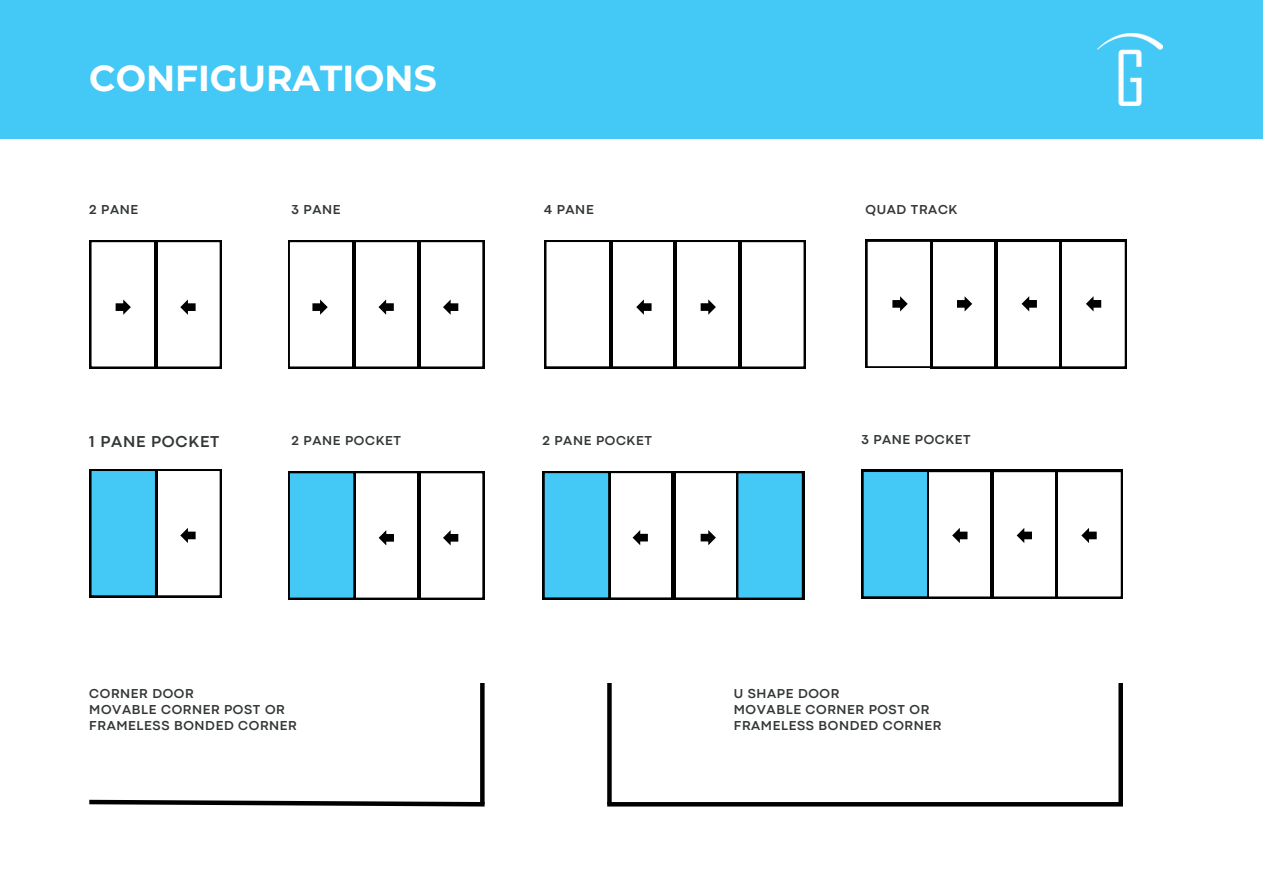
<style>
.page{position:relative;width:1263px;height:894px;background:#fff}
.page>*{position:absolute;margin:0;border:0;box-sizing:border-box;transform-origin:0 0}
.t1{font:700 36px "Montserrat";color:#fff}
.t2{font:700 16.5px "Codec Pro";letter-spacing:.045em;color:#333738}
.t3{font:700 13.5px/15.8px "Codec Pro";letter-spacing:.045em;color:#333738}
</style>
<div class="page">
<div style="left:0;top:0;width:1263px;height:138px;background:#44c8f5"></div>
<svg style="left:90px;top:240px;width:132px;height:128px"></svg>
<svg style="left:89px;top:469px;width:1px;height:128px"></svg>
<svg style="left:288px;top:240px;width:197px;height:128px"></svg>
<svg style="left:545px;top:240px;width:261px;height:128px"></svg>
<svg style="left:865px;top:239px;width:262px;height:129px"></svg>
<svg style="left:861px;top:469px;width:262px;height:129px"></svg>
<svg style="left:288px;top:471px;width:197px;height:128px"></svg>
<svg style="left:90px;top:469px;width:132px;height:128px"></svg>
<svg style="left:543px;top:471px;width:261px;height:128px"></svg>
<svg style="left:89px;top:799px;width:396px;height:8px"></svg>
<div style="left:480px;top:682px;width:5px;height:122px;background:#000"></div>
<div style="left:607px;top:801px;width:516px;height:5px;background:#000"></div>
<div style="left:1118px;top:682px;width:5px;height:122px;background:#000"></div>
<div style="left:607px;top:682px;width:5px;height:122px;background:#000"></div>
<img style="left:1097px;top:33px;width:66px;height:72px">
<h1 class="t1" style="left:89px;top:56px;width:349px">CONFIGURATIONS</h1>
<p class="t3" style="left:89px;top:202px;width:50px">2 PANE</p>
<p class="t3" style="left:292px;top:202px;width:50px">3 PANE</p>
<p class="t3" style="left:544px;top:202px;width:51px">4 PANE</p>
<p class="t3" style="left:865px;top:202px;width:94px">QUAD TRACK</p>
<p class="t2" style="left:89px;top:435px;width:132px">1 PANE POCKET</p>
<h2 class="t3" style="left:292px;top:433px;width:111px">2 PANE POCKET</h2>
<p class="t3" style="left:542px;top:433px;width:111px">2 PANE POCKET</p>
<p class="t3" style="left:861px;top:432px;width:111px">3 PANE POCKET</p>
<p class="t3" style="left:89px;top:686px;width:106px">CORNER DOOR</p>
<p class="t3" style="left:89px;top:702px;width:209px">MOVABLE CORNER POST OR<br>FRAMELESS BONDED CORNER</p>
<p class="t3" style="left:734px;top:686px;width:107px">U SHAPE DOOR</p>
<p class="t3" style="left:734px;top:702px;width:209px">MOVABLE CORNER POST OR<br>FRAMELESS BONDED CORNER</p>
</div>
